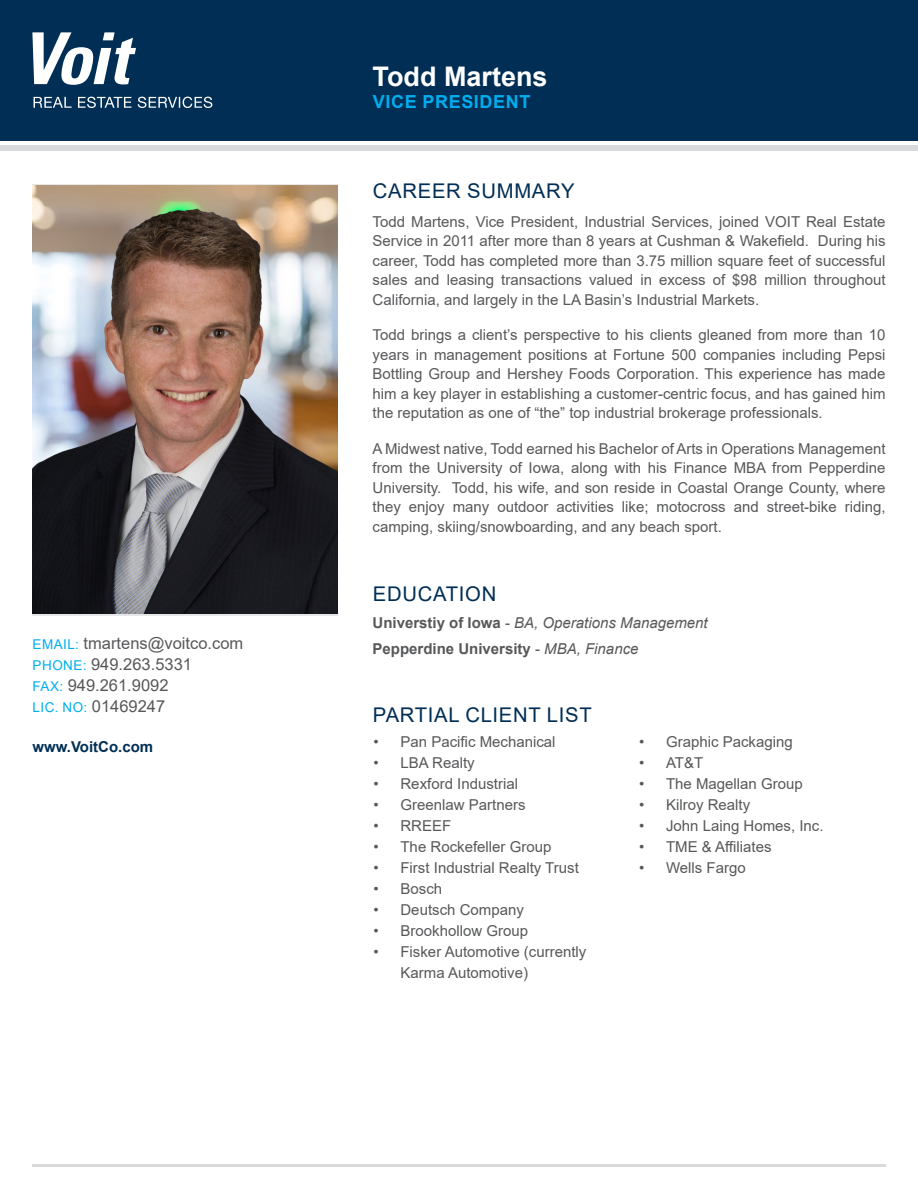
<style>
.page{position:relative;width:918px;height:1188px;background:#fff}
.page>*{position:absolute;margin:0;border:0;box-sizing:border-box;transform-origin:0 0}
.Name{font:700 27px "Arial";color:#fff}
.Heading{font:20.25px "Arial";letter-spacing:.035em;color:#002e54}
.t1{font:700 18px "Arial";letter-spacing:.035em;color:#00aeef}
.Contact_Info{font:16.5px "Arial";color:#57585a}
.Copy{font:15px/19.5px "Arial";color:#57585a;text-align:justify}
.Copy-2{font:italic 15px "Arial";color:#57585a}
.Copy-3{font:700 15px "Arial";color:#57585a}
.web{font:700 15px "Arial";color:#002e54}
.s1{font-weight:700;font-style:normal}
.s2{font-style:normal}
.s3{font-weight:400}
.s4{font-weight:400;font-style:italic}
.s5{font-size:13.5px;color:#00aeef}
</style>
<div class="page">
<hr style="left:32px;top:1164px;width:854px;height:2px;background:#d9dadc">
<div style="left:0;top:0;width:918px;height:140px;background:#002e54"></div>
<div style="left:0;top:146px;width:918px;height:5px;background:#d9dadc"></div>
<svg style="left:34px;top:97px;width:38px;height:11px"></svg>
<svg style="left:78px;top:97px;width:53px;height:11px"></svg>
<svg style="left:138px;top:97px;width:74px;height:11px"></svg>
<svg style="left:32px;top:32px;width:104px;height:53px"></svg>
<img style="left:32px;top:186px;width:305px;height:427px">
<p class="Name" style="left:373px;top:58px;width:177px">Todd Martens</p>
<p class="t1" style="left:373px;top:89px;width:159px">VICE PRESIDENT</p>
<p class="Heading" style="left:373px;top:177px;width:203px">CAREER SUMMARY</p>
<p class="Copy" style="left:373px;top:211px;width:515px">Todd Martens, Vice President, Industrial Services, joined VOIT Real Estate Service in 2011 after more than 8 years at Cushman &amp; Wakefield. During his career, Todd has completed more than 3.75 million square feet of successful sales and leasing transactions valued in excess of $98 million throughout California, and largely in the LA Basin’s Industrial Markets.</p>
<p class="Copy" style="left:373px;top:325px;width:514px">Todd brings a client’s perspective to his clients gleaned from more than 10 years in management positions at Fortune 500 companies including Pepsi Bottling Group and Hershey Foods Corporation. This experience has made him a key player in establishing a customer-centric focus, and has gained him the reputation as one of “the” top industrial brokerage professionals.</p>
<p class="Copy" style="left:373px;top:439px;width:514px">A Midwest native, Todd earned his Bachelor of Arts in Operations Management from the University of Iowa, along with his Finance MBA from Pepperdine University. Todd, his wife, and son reside in Coastal Orange County, where they enjoy many outdoor activities like; motocross and street-bike riding, camping, skiing/snowboarding, and any beach sport.</p>
<p class="Heading" style="left:373px;top:580px;width:125px">EDUCATION</p>
<p class="Copy-2" style="left:373px;top:613px;width:337px"><span class="s1">Universtiy of Iowa</span> <span class="s2">-</span> BA, Operations Management</p>
<p class="Copy-3" style="left:373px;top:639px;width:267px">Pepperdine University <span class="s3">-</span> <span class="s4">MBA, Finance</span></p>
<p class="Contact_Info" style="left:33px;top:632px;width:212px"><span class="s5">EMAIL:</span> tmartens@voitco.com</p>
<p class="Contact_Info" style="left:33px;top:653px;width:161px"><span class="s5">PHONE:</span> 949.263.5331</p>
<p class="Contact_Info" style="left:33px;top:674px;width:137px"><span class="s5">FAX:</span> 949.261.9092</p>
<p class="Contact_Info" style="left:33px;top:695px;width:134px"><span class="s5">LIC. NO:</span> 01469247</p>
<p class="web" style="left:32px;top:736px;width:122px">www.VoitCo.com</p>
<p class="Copy" style="left:374px;top:732px;width:184px">• Pan Pacific Mechanical</p>
<p class="Copy" style="left:374px;top:753px;width:103px">• LBA Realty</p>
<p class="Copy" style="left:374px;top:774px;width:146px">• Rexford Industrial</p>
<p class="Copy" style="left:374px;top:795px;width:154px">• Greenlaw Partners</p>
<p class="Copy" style="left:374px;top:816px;width:79px">• RREEF</p>
<p class="Copy" style="left:374px;top:837px;width:179px">• The Rockefeller Group</p>
<p class="Copy" style="left:374px;top:858px;width:207px">• First Industrial Realty Trust</p>
<p class="Copy" style="left:374px;top:879px;width:70px">• Bosch</p>
<p class="Copy" style="left:374px;top:900px;width:152px">• Deutsch Company</p>
<p class="Copy" style="left:374px;top:921px;width:156px">• Brookhollow Group</p>
<p class="Copy" style="left:400px;top:942px;width:187px;line-height:21px;text-indent:-27px">• Fisker Automotive (currently<br>Karma Automotive)</p>
<p class="Heading" style="left:373px;top:701px;width:220px">PARTIAL CLIENT LIST</p>
<p class="Copy" style="left:639px;top:732px;width:155px">• Graphic Packaging</p>
<p class="Copy" style="left:639px;top:753px;width:66px">• AT&amp;T</p>
<p class="Copy" style="left:639px;top:774px;width:165px">• The Magellan Group</p>
<p class="Copy" style="left:639px;top:795px;width:113px">• Kilroy Realty</p>
<p class="Copy" style="left:639px;top:816px;width:186px">• John Laing Homes, Inc.</p>
<p class="Copy" style="left:639px;top:837px;width:134px">• TME &amp; Affiliates</p>
<p class="Copy" style="left:639px;top:858px;width:108px">• Wells Fargo</p>
</div>
